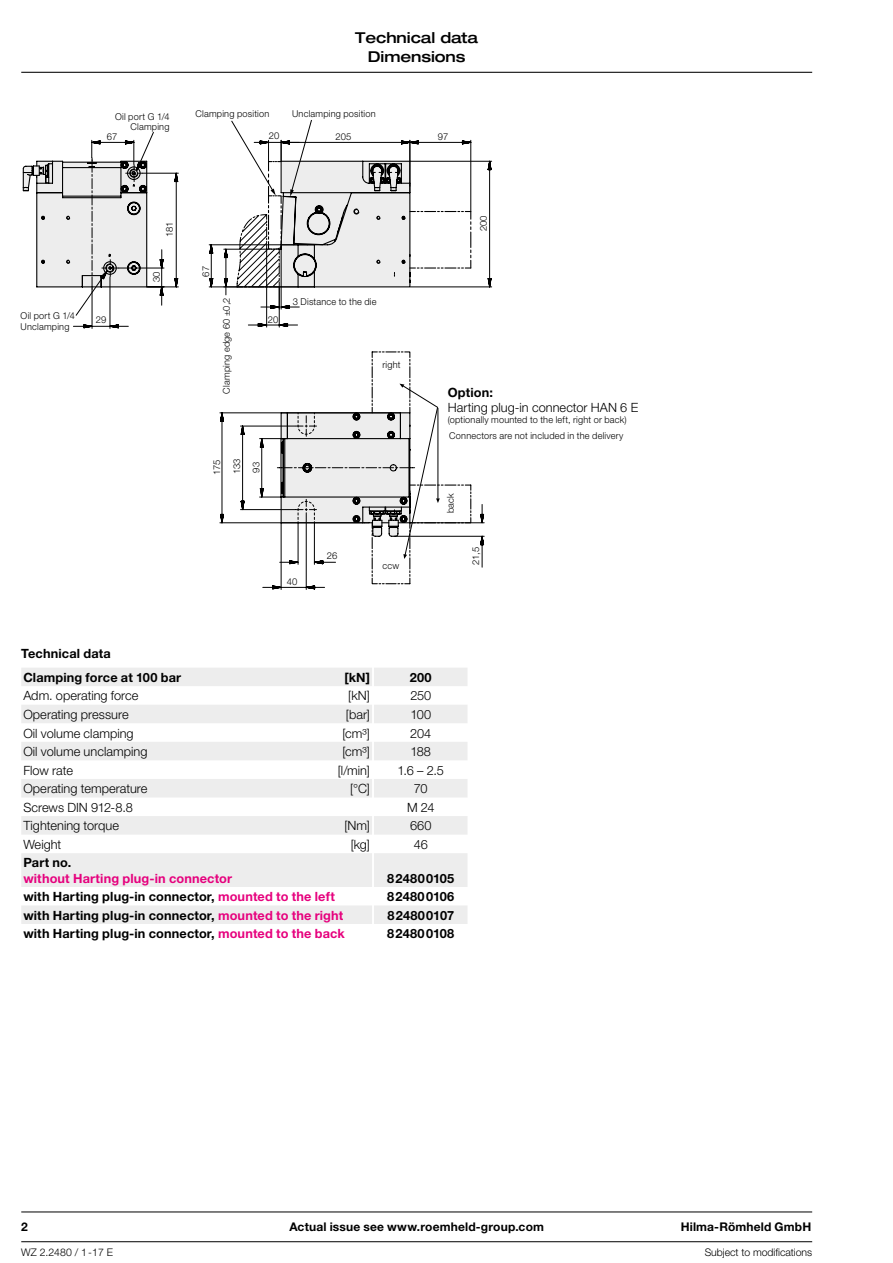
<style>
.page{position:relative;width:893px;height:1263px;background:#fff}
.page>*{position:absolute;margin:0;border:0;box-sizing:border-box;transform-origin:0 0}
.t1{font:500 expanded 15px/18.8px "Helvetica Neue";letter-spacing:-.005em;color:#000;text-align:center}
.t2{font:700 12.75px/18.5px "Helvetica Neue";letter-spacing:.01em;color:#000;text-align:justify}
.t3{font:300 12.75px/18.6px "Helvetica Neue";color:#000;text-align:center}
.t4{font:700 12px "Helvetica Neue";letter-spacing:.015em;color:#000}
.t5{font:300 10.5px "Helvetica Neue";letter-spacing:-.005em;color:#000}
.t6{font:300 9.45px/19.6px "Helvetica Neue";letter-spacing:.02em;color:#000;text-align:justify}
.s1{color:#e6007d}
</style>
<div class="page">
<hr style="left:21px;top:72px;width:791px;height:1px;background:#000">
<svg style="left:374px;top:668px;width:93px;height:256px"></svg>
<svg style="left:472px;top:160px;width:20px;height:128px"></svg>
<svg style="left:22px;top:160px;width:54px;height:167px"></svg>
<svg style="left:76px;top:132px;width:224px;height:392px"></svg>
<svg style="left:220px;top:351px;width:264px;height:239px"></svg>
<svg style="left:223px;top:120px;width:249px;height:168px"></svg>
<hr style="left:21px;top:1241px;width:791px;height:1px;background:#000">
<hr style="left:21px;top:1212px;width:791px;height:1px;background:#000">
<svg style="left:21px;top:668px;width:351px;height:256px;fill:#ededed"></svg>
<p class="t6" style="left:115px;top:111px;width:56px;line-height:10.5px;text-align:right">Oil port G 1/4<br>Clamping</p>
<p class="t6" style="left:107px;top:127px;width:12px">67</p>
<p class="t1" style="left:355px;top:28px;width:124px">Technical data<br>Dimensions</p>
<p class="t6" style="left:196px;top:104px;width:75px">Clamping position</p>
<p class="t6" style="left:292px;top:104px;width:85px">Unclamping position</p>
<p class="t6" style="left:269px;top:125px;width:12px">20</p>
<p class="t6" style="left:336px;top:126px;width:17px">205</p>
<p class="t6" style="left:438px;top:126px;width:12px">97</p>
<p class="t6" style="left:21px;top:310px;width:56px;line-height:10.5px">Oil port G 1/4<br>Unclamping</p>
<p class="t6" style="left:96px;top:310px;width:12px">29</p>
<p class="t2" style="left:21px;top:644px;width:91px">Technical data</p>
<p class="t6" style="left:159px;top:237px;width:17px;rotate:-90deg">181</p>
<p class="t6" style="left:146px;top:282px;width:12px;rotate:-90deg">30</p>
<p class="t6" style="left:196px;top:277px;width:12px;rotate:-90deg">67</p>
<p class="t6" style="left:216px;top:394px;width:98px;rotate:-90deg">Clamping edge 60 ±0,2</p>
<p class="t6" style="left:268px;top:310px;width:12px">20</p>
<p class="t6" style="left:293px;top:291px;width:85px">3 Distance to the die</p>
<p class="t6" style="left:382px;top:354px;width:20px">right</p>
<p class="t6" style="left:207px;top:475px;width:18px;rotate:-90deg">175<br>133<br>93</p>
<p class="t6" style="left:287px;top:572px;width:12px">40</p>
<p class="t6" style="left:327px;top:546px;width:12px">26</p>
<p class="t6" style="left:382px;top:555px;width:18px">ccw</p>
<p class="t6" style="left:473px;top:231px;width:17px;rotate:-90deg">200</p>
<p class="t2" style="left:448px;top:383px;width:47px">Option:</p>
<p class="t3" style="left:448px;top:398px;width:192px">Harting plug-in connector HAN 6 E</p>
<p class="t6" style="left:448px;top:409px;width:181px">(optionally mounted to the left, right or back)</p>
<p class="t6" style="left:449px;top:426px;width:176px">Connectors are not included in the delivery</p>
<p class="t6" style="left:441px;top:513px;width:21px;rotate:-90deg">back</p>
<p class="t6" style="left:466px;top:565px;width:20px;rotate:-90deg">21,5</p>
<p class="t2" style="left:23px;top:668px;width:159px">Clamping force at 100 bar</p>
<p class="t2" style="left:344px;top:668px;width:27px">[kN]</p>
<p class="t3" style="left:23px;top:686px;width:117px">Adm. operating force</p>
<p class="t3" style="left:348px;top:686px;width:23px">[kN]</p>
<p class="t3" style="left:23px;top:705px;width:107px">Operating pressure</p>
<p class="t3" style="left:346px;top:705px;width:26px">[bar]</p>
<p class="t3" style="left:23px;top:723px;width:112px">Oil volume clamping</p>
<p class="t3" style="left:342px;top:723px;width:29px">[cm³]</p>
<p class="t3" style="left:23px;top:742px;width:126px">Oil volume unclamping</p>
<p class="t3" style="left:342px;top:742px;width:29px">[cm³]</p>
<p class="t3" style="left:23px;top:760px;width:51px">Flow rate</p>
<p class="t3" style="left:338px;top:760px;width:34px">[l/min]</p>
<p class="t3" style="left:23px;top:779px;width:126px">Operating temperature</p>
<p class="t3" style="left:350px;top:779px;width:21px">[°C]</p>
<p class="t3" style="left:23px;top:798px;width:111px;text-align:left">Screws DIN 912-8.8<br>Tightening torque</p>
<p class="t3" style="left:344px;top:816px;width:27px">[Nm]</p>
<p class="t3" style="left:23px;top:835px;width:40px">Weight</p>
<p class="t3" style="left:351px;top:835px;width:21px">[kg]</p>
<p class="t2" style="left:23px;top:853px;width:50px">Part no.</p>
<p class="t2" style="left:23px;top:869px;width:323px;text-align:left"><span class="s1">without Harting plug-in connector<br></span>with Harting plug-in connector, <span class="s1">mounted to the left </span>with Harting plug-in connector, <span class="s1">mounted to the right </span>with Harting plug-in connector, <span class="s1">mounted to the back</span></p>
<p class="t2" style="left:410px;top:668px;width:23px">200</p>
<p class="t3" style="left:397px;top:686px;width:48px">250<br>100<br>204<br>188<br>1.6 – 2.5<br>70<br>M 24<br>660<br>46</p>
<p class="t2" style="left:387px;top:869px;width:69px">824800105<br>824800106<br>824800107<br>824800108</p>
<p class="t4" style="left:21px;top:1220px;width:8px">2</p>
<p class="t4" style="left:289px;top:1220px;width:256px">Actual issue see www.roemheld-group.com</p>
<p class="t4" style="left:681px;top:1220px;width:132px">Hilma-Römheld GmbH</p>
<p class="t5" style="left:21px;top:1245px;width:93px">WZ 2.2480 / 1-17 E</p>
<p class="t5" style="left:705px;top:1245px;width:109px">Subject to modifications</p>
</div>
